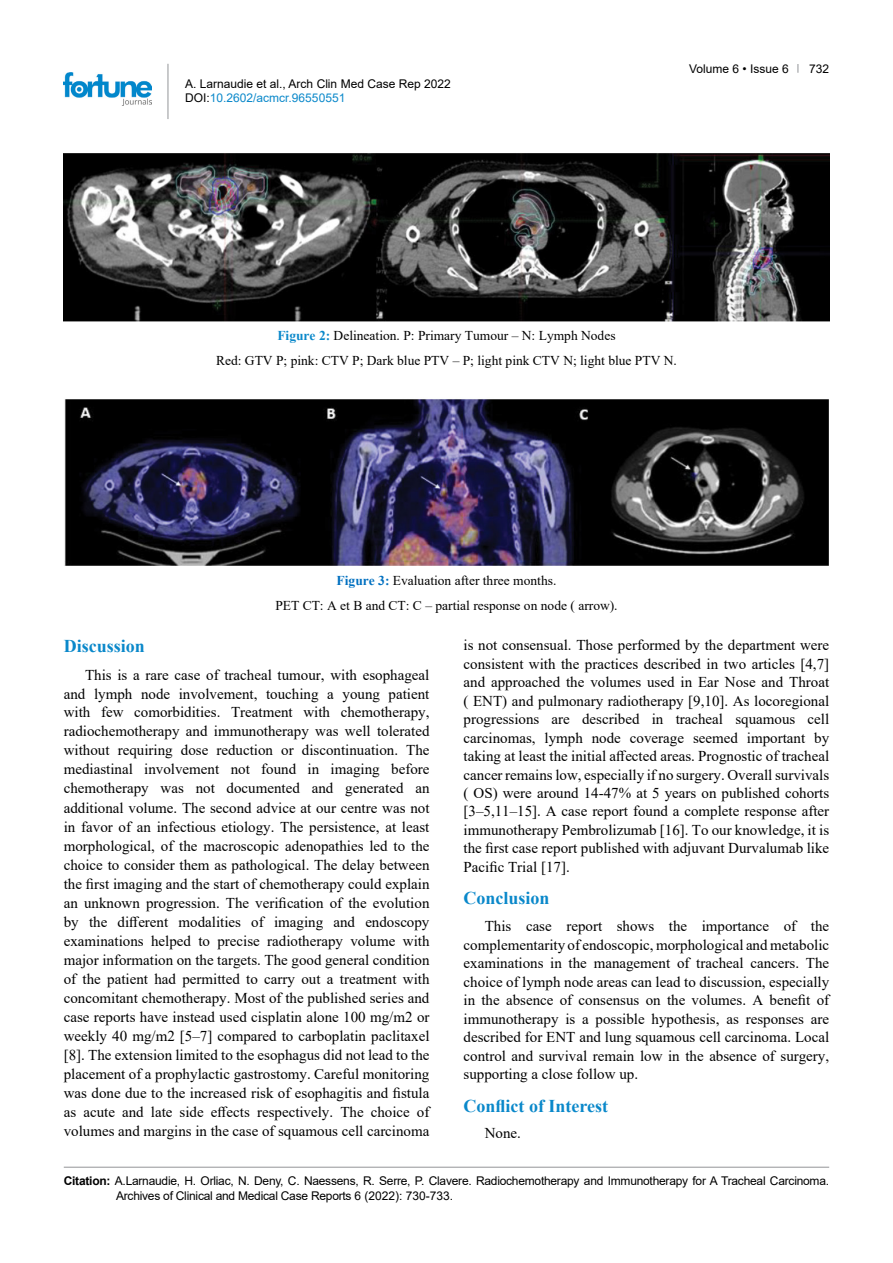
<style>
.page{position:relative;width:893px;height:1263px;background:#fff}
.page>*{position:absolute;margin:0;border:0;box-sizing:border-box;transform-origin:0 0}
.t1{font:700 18px "Times New Roman";color:#0a88ca}
.t2{font:15px/19px "Times New Roman";color:#000;text-align:justify}
.t3{font:13.5px/25px "Times New Roman";color:#000;text-align:center}
.t4{font:12px/15px "Arial";letter-spacing:-.02em;color:#000}
.t5{font:12px/14.4px "Arial";color:#000}
.s1{color:#0a88ca}
.s2{font-weight:700;color:#0a88ca}
.s3{font-weight:700;color:#0070c0}
.s4{font-weight:700}
</style>
<div class="page">
<hr style="left:168px;top:64px;width:1px;height:55px;background:#939598">
<img style="left:64px;top:72px;width:88px;height:33px">
<hr style="left:64px;top:1167px;width:765px;height:1px;background:#939598">
<img style="left:64px;top:153px;width:765px;height:169px">
<img style="left:64px;top:399px;width:765px;height:167px">
<p class="t5" style="left:185px;top:76px;width:267px">A. Larnaudie et al., Arch Clin Med Case Rep 2022<br>DOI:<span class="s1">10.2602/acmcr.96550551</span></p>
<p class="t5" style="left:689px;top:61px;width:101px">Volume 6 • Issue 6</p>
<p class="t4" style="left:809px;top:61px;width:22px">732</p>
<p class="t3" style="left:216px;top:322px;width:462px"><span class="s2">Figure 2:</span> Delineation. P: Primary Tumour – N: Lymph Nodes<br>Red: GTV P; pink: CTV P; Dark blue PTV – P; light pink CTV N; light blue PTV N.</p>
<p class="t3" style="left:275px;top:568px;width:344px"><span class="s3">Figure 3:</span> Evaluation after three months.<br>PET CT: A et B and CT: C – partial response on node ( arrow).</p>
<p class="t1" style="left:64px;top:633px;width:83px">Discussion</p>
<p class="t2" style="left:64px;top:664px;width:367px;text-indent:21px">This is a rare case of tracheal tumour, with esophageal and lymph node involvement, touching a young patient with few comorbidities. Treatment with chemotherapy, radiochemotherapy and immunotherapy was well tolerated without requiring dose reduction or discontinuation. The mediastinal involvement not found in imaging before chemotherapy was not documented and generated an additional volume. The second advice at our centre was not in favor of an infectious etiology. The persistence, at least morphological, of the macroscopic adenopathies led to the choice to consider them as pathological. The delay between the first imaging and the start of chemotherapy could explain an unknown progression. The verification of the evolution by the different modalities of imaging and endoscopy examinations helped to precise radiotherapy volume with major information on the targets. The good general condition of the patient had permitted to carry out a treatment with concomitant chemotherapy. Most of the published series and case reports have instead used cisplatin alone 100 mg/m2 or weekly 40 mg/m2 [5–7] compared to carboplatin paclitaxel [8]. The extension limited to the esophagus did not lead to the placement of a prophylactic gastrostomy. Careful monitoring was done due to the increased risk of esophagitis and fistula as acute and late side effects respectively. The choice of volumes and margins in the case of squamous cell carcinoma</p>
<p class="t2" style="left:463px;top:636px;width:367px;line-height:18.5px">is not consensual. Those performed by the department were consistent with the practices described in two articles [4,7] and approached the volumes used in Ear Nose and Throat ( ENT) and pulmonary radiotherapy [9,10]. As locoregional progressions are described in tracheal squamous cell carcinomas, lymph node coverage seemed important by taking at least the initial affected areas. Prognostic of tracheal cancer remains low, especially if no surgery. Overall survivals ( OS) were around 14-47% at 5 years on published cohorts [3–5,11–15]. A case report found a complete response after immunotherapy Pembrolizumab [16]. To our knowledge, it is the first case report published with adjuvant Durvalumab like Pacific Trial [17].</p>
<p class="t1" style="left:463px;top:885px;width:88px">Conclusion</p>
<p class="t2" style="left:463px;top:917px;width:367px;line-height:18.5px;text-indent:21px">This case report shows the importance of the complementarity of endoscopic, morphological and metabolic examinations in the management of tracheal cancers. The choice of lymph node areas can lead to discussion, especially in the absence of consensus on the volumes. A benefit of immunotherapy is a possible hypothesis, as responses are described for ENT and lung squamous cell carcinoma. Local control and survival remain low in the absence of surgery, supporting a close follow up.</p>
<p class="t1" style="left:463px;top:1092px;width:146px">Conflict of Interest</p>
<p class="t2" style="left:485px;top:1123px;width:38px">None.</p>
<p class="t4" style="left:116px;top:1173px;width:715px;text-indent:-52px"><span class="s4">Citation:</span> A.Larnaudie, H. Orliac, N. Deny, C. Naessens, R. Serre, P. Clavere. Radiochemotherapy and Immunotherapy for A Tracheal Carcinoma.<br>Archives of Clinical and Medical Case Reports 6 (2022): 730-733.</p>
</div>
